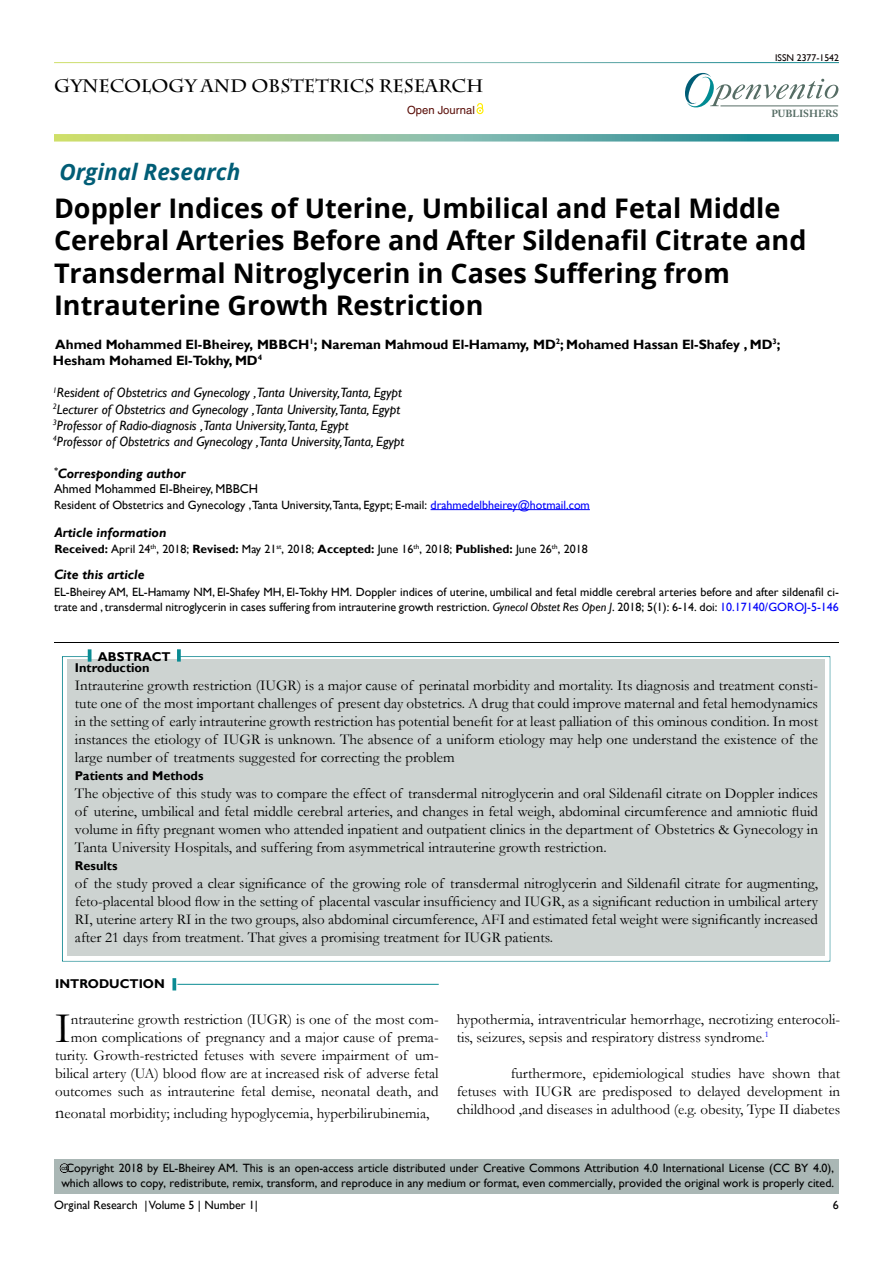
<style>
.page{position:relative;width:893px;height:1263px;background:#fff}
.page>*{position:absolute;margin:0;border:0;box-sizing:border-box;transform-origin:0 0}
.t1{font:43.8px "Garamond";color:#000}
.t2{font:700 27px/32.4px "Open Sans";color:#000}
.t3{font:italic 700 22.5px "Open Sans";color:#015d76}
.t4{font:700 18px "Charlemagne Std";color:#000}
.t5{font:15px/18px "Garamond";color:#000;text-align:justify}
.t6{font:italic 13.5px/16.2px "Gill Sans";color:#000}
.t7{font:700 13.5px/16.2px "Gill Sans";color:#000}
.t8{font:italic 700 13.5px "Gill Sans";color:#000}
.t9{font:700 12.75px "Gill Sans";color:#000}
.t10{font:12.75px "Gill Sans";color:#000}
.t11{font:12px/14.4px "Gill Sans";color:#000}
.t12{font:700 12px "Gill Sans";color:#000}
.t13{font:11.25px "Helvetica LT Std";color:#580b05}
.t14{font:700 10.2px "Adobe Caslon Pro";color:#566d65}
.t15{font:9.75px "Gill Sans";color:#0a0000}
.t16{font:5.7px "Arial";color:#000}
.s1{color:#0000fa}
.s2{font-weight:400}
.s3{font-weight:400;color:#000101}
.s4{font-style:italic}
.s5{font-size:18px}
</style>
<div class="page">
<svg style="left:685px;top:73px;width:153px;height:35px"></svg>
<hr style="left:720px;top:106px;width:118px;height:1px;background:#566d65">
<svg style="left:54px;top:134px;width:785px;height:8px;background:#83bb9d"></svg>
<svg style="left:477px;top:103px;width:6px;height:10px"></svg>
<div style="left:50px;top:645px;width:793px;height:317px;background:#f9f2f3;opacity:.75"></div>
<hr style="left:431px;top:509px;width:159px;height:1px;background:#0000fa">
<div style="left:42px;top:631px;width:810px;height:14px;background:#f9f2f3;opacity:.75"></div>
<div style="left:67px;top:660px;width:758px;height:296px;background:#cdd3d1"></div>
<div style="left:77px;top:644px;width:27px;height:12px;background:#fff"></div>
<svg style="left:88px;top:649px;width:3px;height:13px"></svg>
<svg style="left:177px;top:649px;width:4px;height:13px"></svg>
<div style="left:54px;top:1159px;width:785px;height:34px;background:#aab7b5"></div>
<div style="left:47px;top:1150px;width:37px;height:24px;background:#f9f2f3;opacity:.75"></div>
<hr style="left:177px;top:984px;width:262px;height:1px;background:#0a8b93">
<svg style="left:172px;top:978px;width:4px;height:12px"></svg>
<p class="t4" style="left:54px;top:75px;width:431px">GYNECOLOGY AND OBSTETRICS RESEARCH</p>
<h3 class="t3" style="left:59px;top:156px;width:182px">Orginal Research</h3>
<p class="t13" style="left:407px;top:104px;width:69px">Open Journal</p>
<p class="t15" style="left:775px;top:52px;width:65px">ISSN 2377-1542</p>
<p class="t14" style="left:771px;top:108px;width:69px">PUBLISHERS</p>
<h2 class="t2" style="left:54px;top:191px;width:754px">Doppler Indices of Uterine, Umbilical and Fetal Middle Cerebral Arteries Before and After Sildenafil Citrate and Transdermal Nitroglycerin in Cases Suffering from Intrauterine Growth Restriction</h2>
<p class="t7" style="left:53px;top:336px;width:729px">Ahmed Mohammed El-Bheirey, MBBCH<sup>1</sup>; Nareman Mahmoud El-Hamamy, MD<sup>2</sup>; Mohamed Hassan El-Shafey , MD<sup>3</sup>;<br>Hesham Mohamed El-Tokhy, MD<sup>4</sup></p>
<p class="t6" style="left:53px;top:385px;width:353px"><sup>1</sup>Resident of Obstetrics and Gynecology ,Tanta University,Tanta, Egypt <sup>2</sup>Lecturer of Obstetrics and Gynecology ,Tanta University,Tanta, Egypt <sup>3</sup>Professor of Radio-diagnosis ,Tanta University,Tanta, Egypt<br><sup>4</sup>Professor of Obstetrics and Gynecology ,Tanta University,Tanta, Egypt</p>
<p class="t8" style="left:54px;top:465px;width:133px"><sup>*</sup>Corresponding author</p>
<p class="t10" style="left:54px;top:481px;width:206px">Ahmed Mohammed El-Bheirey, MBBCH</p>
<p class="t11" style="left:54px;top:498px;width:537px">Resident of Obstetrics and Gynecology ,Tanta University,Tanta, Egypt; E-mail: <span class="s1">drahmedelbheirey@hotmail.com</span></p>
<p class="t8" style="left:54px;top:525px;width:114px">Article information</p>
<p class="t12" style="left:54px;top:541px;width:535px">Received: <span class="s2">April 24</span><sup>th</sup><span class="s2">, 2018;</span> Revised: <span class="s2">May 21</span><sup>st</sup><span class="s2">, 2018;</span> Accepted: <span class="s3">June 16</span><sup>th</sup><span class="s3">, 2018</span><span class="s2">;</span> Published: <span class="s3">June 26</span><sup>th</sup><span class="s3">, 2018</span></p>
<p class="t8" style="left:54px;top:567px;width:92px">Cite this article</p>
<p class="t11" style="left:54px;top:585px;width:786px">EL-Bheirey AM, EL-Hamamy NM, El-Shafey MH, El-Tokhy HM. Doppler indices of uterine, umbilical and fetal middle cerebral arteries before and after sildenafil ci&shy;trate and , transdermal nitroglycerin in cases suffering from intrauterine growth restriction. <span class="s4">Gynecol Obstet Res Open J</span>. 2018; 5(1): 6-14. doi: <span class="s1">10.17140/GOROJ-5-146</span></p>
<p class="t9" style="left:98px;top:649px;width:74px">ABSTRACT</p>
<p class="t9" style="left:75px;top:660px;width:76px">Introduction</p>
<p class="t5" style="left:75px;top:676px;width:745px">Intrauterine growth restriction (IUGR) is a major cause of perinatal morbidity and mortality. Its diagnosis and treatment consti&shy;tute one of the most important challenges of present day obstetrics. A drug that could improve maternal and fetal hemodynamics in the setting of early intrauterine growth restriction has potential benefit for at least palliation of this ominous condition. In most instances the etiology of IUGR is unknown. The absence of a uniform etiology may help one understand the existence of the large number of treatments suggested for correcting the problem</p>
<p class="t9" style="left:75px;top:768px;width:130px">Patients and methods</p>
<p class="t5" style="left:75px;top:784px;width:745px">The objective of this study was to compare the effect of transdermal nitroglycerin and oral Sildenafil citrate on Doppler indices of uterine, umbilical and fetal middle cerebral arteries, and changes in fetal weigh, abdominal circumference and amniotic fluid volume in fifty pregnant women who attended inpatient and outpatient clinics in the department of Obstetrics &amp; Gynecology in Tanta University Hospitals, and suffering from asymmetrical intrauterine growth restriction.</p>
<p class="t9" style="left:75px;top:858px;width:44px">Results</p>
<p class="t5" style="left:75px;top:874px;width:745px">of the study proved a clear significance of the growing role of transdermal nitroglycerin and Sildenafil citrate for augmenting, feto-placental blood flow in the setting of placental vascular insufficiency and IUGR, as a significant reduction in umbilical artery RI, uterine artery RI in the two groups, also abdominal circumference, AFI and estimated fetal weight were significantly increased after 21 days from treatment. That gives a promising treatment for IUGR patients.</p>
<p class="t9" style="left:55px;top:976px;width:111px">INTRODUCTION</p>
<h1 class="t1" style="left:55px;top:999px;width:17px">I</h1>
<p class="t5" style="left:55px;top:1010px;width:385px;text-align:right">ntrauterine growth restriction (IUGR) is one of the most com&shy;mon complications of pregnancy and a major cause of prema&shy;turity. Growth-restricted fetuses with severe impairment of um&shy;bilical artery (UA) blood flow are at increased risk of adverse fetal outcomes such as intrauterine fetal demise, neonatal death, and</p>
<p class="t5" style="left:55px;top:1103px;width:376px"><span class="s5">n</span>eonatal morbidity; including hypoglycemia, hyperbilirubinemia,</p>
<p class="t5" style="left:457px;top:1010px;width:385px">hypothermia, intraventricular hemorrhage, necrotizing enterocoli&shy;tis, seizures, sepsis and respiratory distress syndrome.<sup>1</sup></p>
<p class="t5" style="left:457px;top:1064px;width:385px;text-indent:54px">furthermore, epidemiological studies have shown that fetuses with IUGR are predisposed to delayed development in childhood ,and diseases in adulthood (e.g. obesity, Type II diabetes</p>
<p class="t11" style="left:61px;top:1161px;width:774px;text-align:center">Copyright 2018 by EL-Bheirey AM. This is an open-access article distributed under Creative Commons Attribution 4.0 International License (CC BY 4.0), which allows to copy, redistribute, remix, transform, and reproduce in any medium or format, even commercially, provided the original work is properly cited.</p>
<p class="t16" style="left:61px;top:1164px;width:7px">cc</p>
<p class="t11" style="left:54px;top:1198px;width:205px">Orginal Research | Volume 5 | Number 1|</p>
<p class="t11" style="left:833px;top:1198px;width:7px">6</p>
</div>
